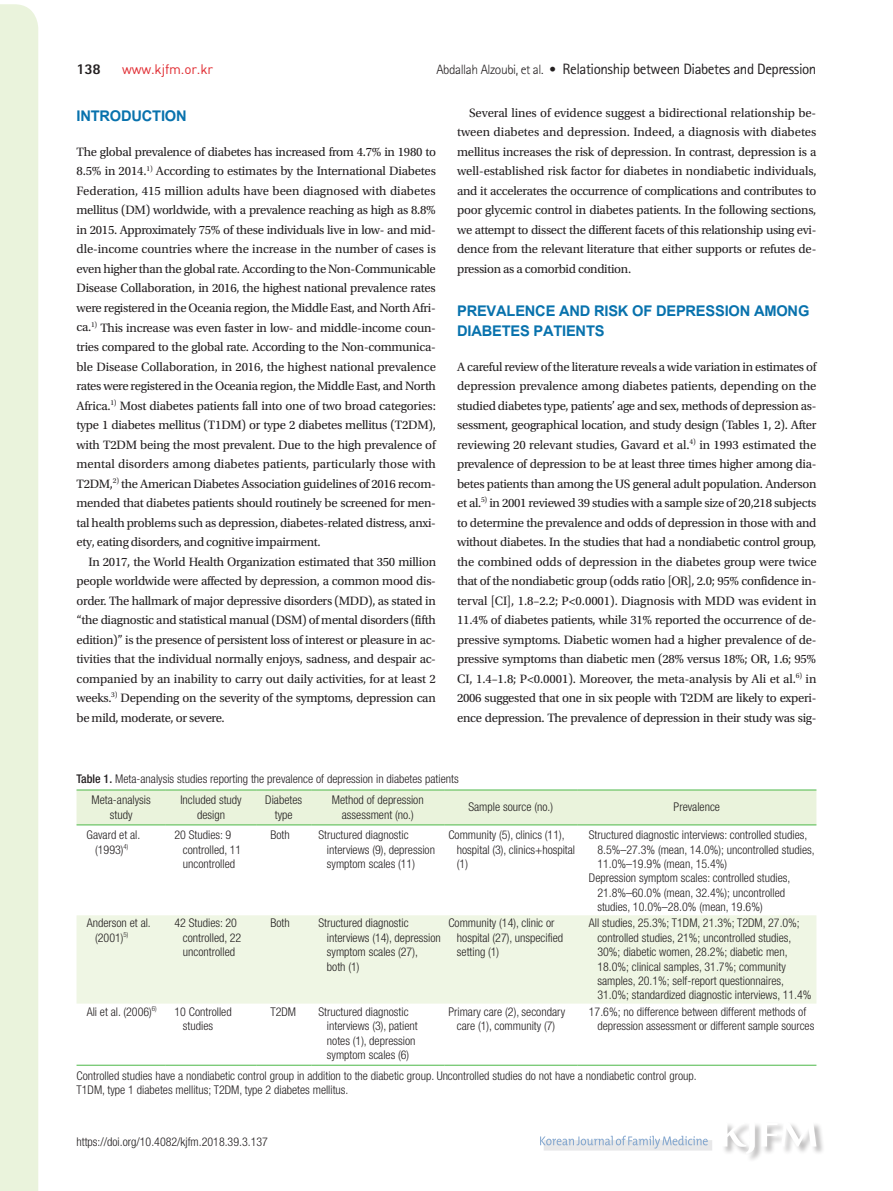
<style>
.page{position:relative;width:893px;height:1191px;background:#fff}
.page>*{position:absolute;margin:0;border:0;box-sizing:border-box;transform-origin:0 0}
.t1{font:700 20.4px/19.5px "Utsaah";letter-spacing:-.01em;color:#0872ad}
.t2{font:15px "Rotis Sans Serif Std";letter-spacing:-.03em;color:#231f20}
.t3{font:800 15px "Rotis Sans Serif Std";color:#231f20}
.t4{font:13.5px "Dinreg";letter-spacing:-.01em;color:#e02a30}
.t5{font:12.75px/19.5px "Utopia Std";letter-spacing:-.025em;color:#231f20;text-align:justify}
.t6{font:300 condensed 12px/14.4px "Helvetica Neue LT Std";color:#231f20}
.s1{font-weight:300;font-size:13.5px}
.s2{font-weight:500}
</style>
<div class="page">
<div style="left:0;top:4px;width:38px;height:1187px;background:#eaf3dc"></div>
<div style="left:721px;top:1122px;width:104px;height:40px;background:#231f20;opacity:.3"></div>
<svg style="left:722px;top:1122px;width:94px;height:32px"></svg>
<div style="left:544px;top:1140px;width:168px;height:10px;background:#e8e8e9"></div>
<svg style="left:540px;top:1135px;width:168px;height:13px"></svg>
<div style="left:77px;top:790px;width:739px;height:34px;background:#eaf3dc"></div>
<div style="left:77px;top:915px;width:739px;height:88px;background:#eff6e4"></div>
<hr style="left:77px;top:789px;width:89px;height:1px;background:#4cb848">
<hr style="left:166px;top:789px;width:90px;height:1px;background:#4cb848">
<hr style="left:256px;top:789px;width:55px;height:1px;background:#4cb848">
<hr style="left:311px;top:789px;width:133px;height:1px;background:#4cb848">
<hr style="left:444px;top:789px;width:133px;height:1px;background:#4cb848">
<hr style="left:577px;top:789px;width:239px;height:1px;background:#4cb848">
<hr style="left:77px;top:824px;width:89px;height:1px;background:#4cb848">
<hr style="left:166px;top:824px;width:90px;height:1px;background:#4cb848">
<hr style="left:256px;top:824px;width:55px;height:1px;background:#4cb848">
<hr style="left:311px;top:824px;width:133px;height:1px;background:#4cb848">
<hr style="left:444px;top:824px;width:133px;height:1px;background:#4cb848">
<hr style="left:577px;top:824px;width:239px;height:1px;background:#4cb848">
<hr style="left:77px;top:1065px;width:89px;height:1px;background:#4cb848">
<hr style="left:166px;top:1065px;width:90px;height:1px;background:#4cb848">
<hr style="left:256px;top:1065px;width:55px;height:1px;background:#4cb848">
<hr style="left:311px;top:1065px;width:133px;height:1px;background:#4cb848">
<hr style="left:444px;top:1065px;width:133px;height:1px;background:#4cb848">
<hr style="left:577px;top:1065px;width:239px;height:1px;background:#4cb848">
<p class="t3" style="left:77px;top:60px;width:26px">138</p>
<p class="t4" style="left:122px;top:61px;width:93px">www.kjfm.or.kr</p>
<p class="t2" style="left:436px;top:60px;width:382px"><span class="s1">Abdallah Alzoubi, et al. •</span> Relationship between Diabetes and Depression</p>
<h1 class="t1" style="left:77px;top:107px;width:112px">INTRODUCTION</h1>
<p class="t5" style="left:77px;top:142px;width:361px">The global prevalence of diabetes has increased from 4.7% in 1980 to 8.5% in 2014.<sup>1)</sup> According to estimates by the International Diabetes Federation, 415 million adults have been diagnosed with diabetes mellitus (DM) worldwide, with a prevalence reaching as high as 8.8% in 2015. Approximately 75% of these individuals live in low- and mid&shy;dle-income countries where the increase in the number of cases is even higher than the global rate. According to the Non-Communicable Disease Collaboration, in 2016, the highest national prevalence rates were registered in the Oceania region, the Middle East, and North Afri&shy;ca.<sup>1)</sup> This increase was even faster in low- and middle-income coun&shy;tries compared to the global rate. According to the Non-communica&shy;ble Disease Collaboration, in 2016, the highest national prevalence rates were registered in the Oceania region, the Middle East, and North Africa.<sup>1)</sup> Most diabetes patients fall into one of two broad categories: type 1 diabetes mellitus (T1DM) or type 2 diabetes mellitus (T2DM), with T2DM being the most prevalent. Due to the high prevalence of mental disorders among diabetes patients, particularly those with T2DM,<sup>2)</sup> the American Diabetes Association guidelines of 2016 recom&shy;mended that diabetes patients should routinely be screened for men&shy;tal health problems such as depression, diabetes-related distress, anxi&shy;ety, eating disorders, and cognitive impairment.</p>
<p class="t5" style="left:77px;top:552px;width:361px;text-indent:12px">In 2017, the World Health Organization estimated that 350 million people worldwide were affected by depression, a common mood dis&shy;order. The hallmark of major depressive disorders (MDD), as stated in “the diagnostic and statistical manual (DSM) of mental disorders (fifth edition)” is the presence of persistent loss of interest or pleasure in ac&shy;tivities that the individual normally enjoys, sadness, and despair ac&shy;companied by an inability to carry out daily activities, for at least 2 weeks.<sup>3)</sup> Depending on the severity of the symptoms, depression can be mild, moderate, or severe.</p>
<p class="t5" style="left:457px;top:103px;width:361px;text-indent:12px">Several lines of evidence suggest a bidirectional relationship be&shy;tween diabetes and depression. Indeed, a diagnosis with diabetes mellitus increases the risk of depression. In contrast, depression is a well-established risk factor for diabetes in nondiabetic individuals, and it accelerates the occurrence of complications and contributes to poor glycemic control in diabetes patients. In the following sections, we attempt to dissect the different facets of this relationship using evi&shy;dence from the relevant literature that either supports or refutes de&shy;pression as a comorbid condition.</p>
<h1 class="t1" style="left:457px;top:302px;width:354px">PREVALENCE AND RISK OF DEPRESSION AMONG<br>DIABETES PATIENTS</h1>
<p class="t5" style="left:457px;top:357px;width:361px">A careful review of the literature reveals a wide variation in estimates of depression prevalence among diabetes patients, depending on the studied diabetes type, patients’ age and sex, methods of depression as&shy;sessment, geographical location, and study design (Tables 1, 2). After reviewing 20 relevant studies, Gavard et al.<sup>4)</sup> in 1993 estimated the prevalence of depression to be at least three times higher among dia&shy;betes patients than among the US general adult population. Anderson et al.<sup>5)</sup> in 2001 reviewed 39 studies with a sample size of 20,218 subjects to determine the prevalence and odds of depression in those with and without diabetes. In the studies that had a nondiabetic control group, the combined odds of depression in the diabetes group were twice that of the nondiabetic group (odds ratio [OR], 2.0; 95% confidence in&shy;terval [CI], 1.8–2.2; P&lt;0.0001). Diagnosis with MDD was evident in 11.4% of diabetes patients, while 31% reported the occurrence of de&shy;pressive symptoms. Diabetic women had a higher prevalence of de&shy;pressive symptoms than diabetic men (28% versus 18%; OR, 1.6; 95% CI, 1.4–1.8; P&lt;0.0001). Moreover, the meta-analysis by Ali et al.<sup>6)</sup> in 2006 suggested that one in six people with T2DM are likely to experi&shy;ence depression. The prevalence of depression in their study was sig-</p>
<p class="t6" style="left:92px;top:768px;width:369px;line-height:20.7px;text-indent:-15px"><span class="s2">Table 1.</span> Meta-analysis studies reporting the prevalence of depression in diabetes patients<br>Meta-analysis</p>
<p class="t6" style="left:110px;top:807px;width:24px">study</p>
<p class="t6" style="left:180px;top:792px;width:63px;text-align:center">Included study design</p>
<p class="t6" style="left:265px;top:792px;width:38px;text-align:center">Diabetes type</p>
<p class="t6" style="left:332px;top:792px;width:93px;text-align:center">Method of depression assessment (no.)</p>
<p class="t6" style="left:468px;top:800px;width:86px">Sample source (no.)</p>
<p class="t6" style="left:674px;top:800px;width:48px">Prevalence</p>
<p class="t6" style="left:87px;top:827px;width:55px;text-align:center">Gavard et al. (1993)<sup>4)</sup></p>
<p class="t6" style="left:183px;top:827px;width:60px;text-indent:-9px">20 Studies: 9 controlled, 11 uncontrolled</p>
<p class="t6" style="left:270px;top:827px;width:21px">Both</p>
<p class="t6" style="left:327px;top:827px;width:110px;text-indent:-9px">Structured diagnostic interviews (9), depression symptom scales (11)</p>
<p class="t6" style="left:457px;top:827px;width:120px;text-indent:-9px">Community (5), clinics (11), hospital (3), clinics+hospital (1)</p>
<p class="t6" style="left:589px;top:827px;width:220px">Structured diagnostic interviews: controlled studies,</p>
<p class="t6" style="left:597px;top:842px;width:219px">8.5%–27.3% (mean, 14.0%); uncontrolled studies,</p>
<p class="t6" style="left:597px;top:856px;width:131px">11.0%–19.9% (mean, 15.4%)</p>
<p class="t6" style="left:589px;top:870px;width:203px">Depression symptom scales: controlled studies,</p>
<p class="t6" style="left:597px;top:885px;width:189px">21.8%–60.0% (mean, 32.4%); uncontrolled</p>
<p class="t6" style="left:597px;top:899px;width:167px">studies, 10.0%–28.0% (mean, 19.6%)</p>
<p class="t6" style="left:95px;top:916px;width:57px;text-indent:-9px">Anderson et al. (2001)<sup>5)</sup></p>
<p class="t6" style="left:183px;top:916px;width:60px;text-indent:-9px">42 Studies: 20 controlled, 22 uncontrolled</p>
<p class="t6" style="left:270px;top:916px;width:21px">Both</p>
<p class="t6" style="left:327px;top:916px;width:115px;text-indent:-9px">Structured diagnostic interviews (14), depression symptom scales (27),<br>both (1)</p>
<p class="t6" style="left:457px;top:916px;width:108px;text-indent:-9px">Community (14), clinic or hospital (27), unspecified setting (1)</p>
<p class="t6" style="left:597px;top:916px;width:216px;text-indent:-9px">All studies, 25.3%; T1DM, 21.3%; T2DM, 27.0%; controlled studies, 21%; uncontrolled studies, 30%; diabetic women, 28.2%; diabetic men, 18.0%; clinical samples, 31.7%; community samples, 20.1%; self-report questionnaires, 31.0%; standardized diagnostic interviews, 11.4%</p>
<p class="t6" style="left:87px;top:1004px;width:72px">Ali et al. (2006)<sup>6)</sup></p>
<p class="t6" style="left:183px;top:1004px;width:50px;text-indent:-9px">10 Controlled studies</p>
<p class="t6" style="left:270px;top:1004px;width:27px">T2DM</p>
<p class="t6" style="left:327px;top:1004px;width:92px;text-indent:-9px">Structured diagnostic interviews (3), patient notes (1), depression symptom scales (6)</p>
<p class="t6" style="left:448px;top:1004px;width:118px;text-align:center">Primary care (2), secondary care (1), community (7)</p>
<p class="t6" style="left:597px;top:1004px;width:218px;text-indent:-9px">17.6%; no difference between different methods of depression assessment or different sample sources</p>
<p class="t6" style="left:77px;top:1068px;width:622px">Controlled studies have a nondiabetic control group in addition to the diabetic group. Uncontrolled studies do not have a nondiabetic control group.<br>T1DM, type 1 diabetes mellitus; T2DM, type 2 diabetes mellitus.</p>
<p class="t6" style="left:77px;top:1134px;width:193px">https://doi.org/10.4082/kjfm.2018.39.3.137</p>
</div>
